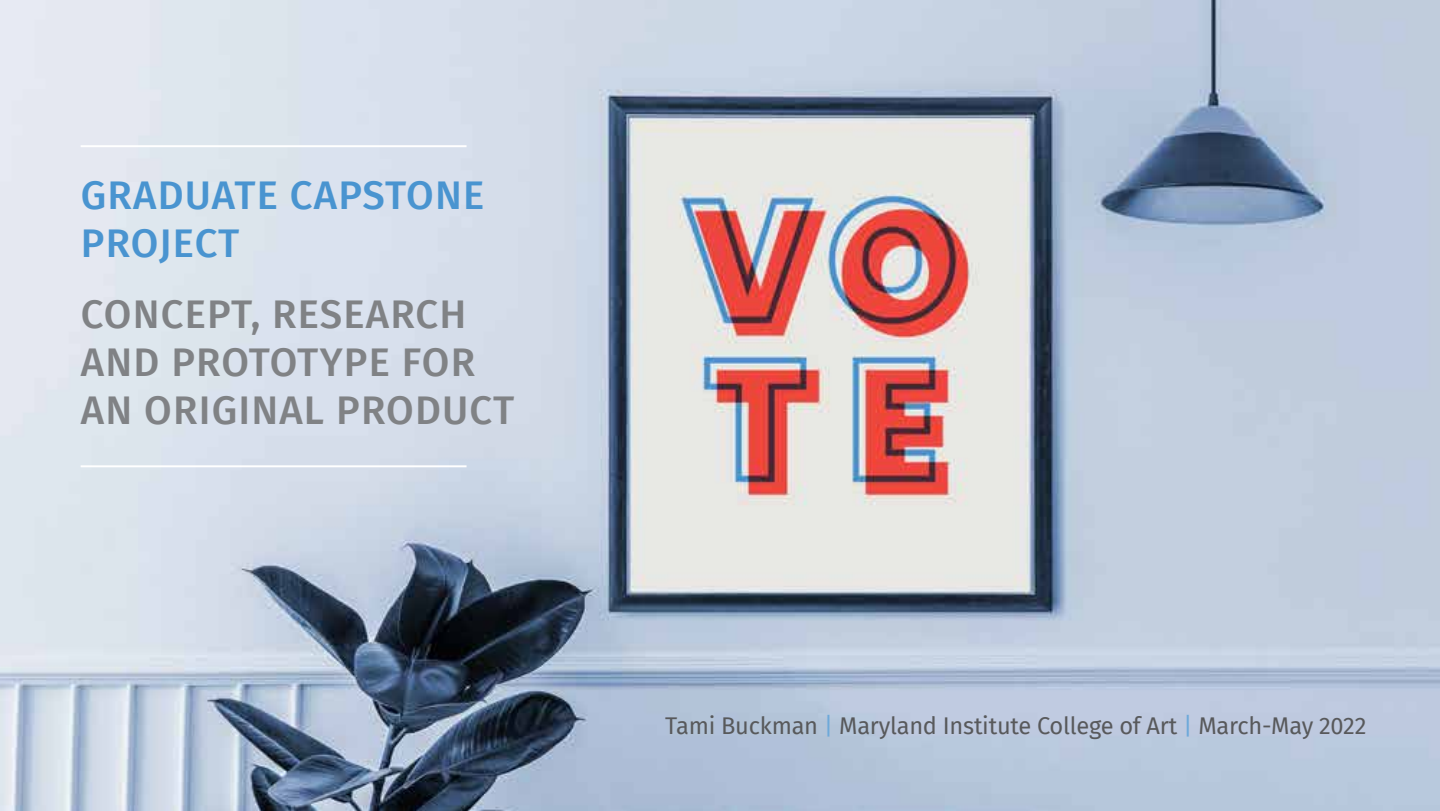
<style>
.page{position:relative;width:1440px;height:811px;background:#fff}
.page>*{position:absolute;margin:0;border:0;box-sizing:border-box;transform-origin:0 0}
.t1{font:500 40px/48px "Fira Sans";letter-spacing:.03em;color:#808285}
.t2{font:500 40px/48px "Fira Sans";letter-spacing:.03em;color:#4994d0}
.t3{font:23.6px "Fira Sans";letter-spacing:-.01em;color:#58595b}
.s1{color:#6da9da}
</style>
<div class="page">
<img style="left:0;top:0;width:1440px;height:811px">
<hr style="left:81px;top:145px;width:386px;height:2px;background:#fff">
<hr style="left:81px;top:465px;width:386px;height:2px;background:#fff">
<h1 class="t2" style="left:81px;top:169px;width:405px">GRADUATE CAPSTONE<br>PROJECT</h1>
<h1 class="t1" style="left:81px;top:287px;width:435px">CONCEPT, RESEARCH<br>AND PROTOTYPE FOR<br>AN ORIGINAL PRODUCT</h1>
<p class="t3" style="left:665px;top:707px;width:703px">Tami Buckman <span class="s1">|</span> Maryland Institute College of Art <span class="s1">|</span> March-May 2022</p>
</div>
